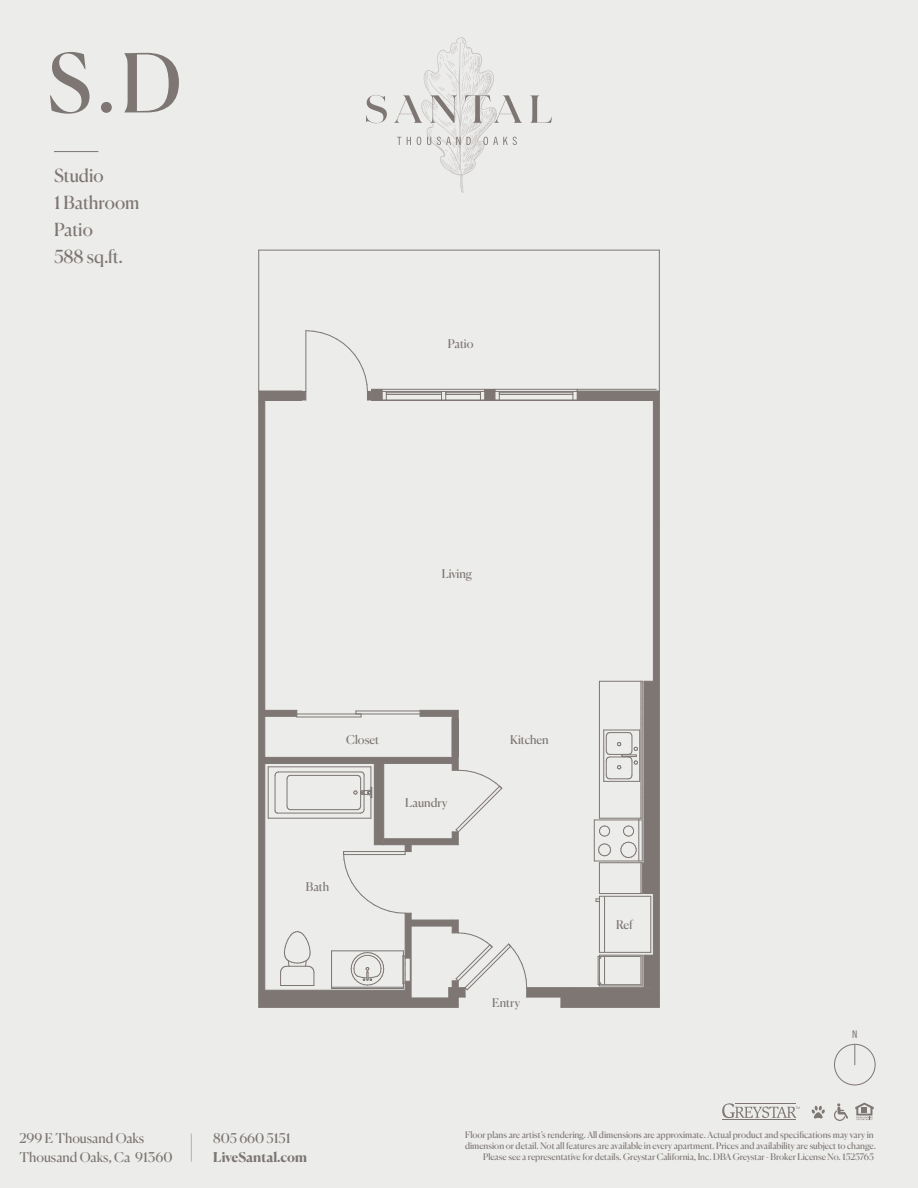
<style>
.page{position:relative;width:918px;height:1188px;background:#ececeb}
.page>*{position:absolute;margin:0;border:0;box-sizing:border-box;transform-origin:0 0}
.t1{font:81px "Canela";color:#7d7673}
.t2{font:18px/27px "Canela";color:#7d7673}
.t3{font:13.5px/18.6px "Canela";color:#7d7673}
.t4{font:700 13.5px "Canela";color:#7d7673}
.t5{font:12px "Canela";color:#7d7673}
.t6{font:10.5px "Trade Gothic LT Std Cn 18";color:#7d7673}
.t7{font:9px/10.8px "Canela";letter-spacing:-.005em;color:#7d7673;text-align:right}
</style>
<div class="page">
<svg style="left:191px;top:1134px;width:1px;height:28px"></svg>
<div style="left:834px;top:1044px;width:42px;height:41px;border:1px solid #7d7673;border-radius:50%"></div>
<svg style="left:854px;top:1044px;width:1px;height:21px"></svg>
<svg style="left:855px;top:1103px;width:19px;height:17px"></svg>
<svg style="left:834px;top:1103px;width:14px;height:18px"></svg>
<svg style="left:366px;top:37px;width:186px;height:156px"></svg>
<svg style="left:811px;top:1106px;width:14px;height:13px"></svg>
<hr style="left:723px;top:1119px;width:73px;height:1px;background:#7d7673">
<svg style="left:722px;top:1103px;width:78px;height:15px"></svg>
<hr style="left:54px;top:151px;width:44px;height:1px;background:#7d7673">
<svg style="left:599px;top:401px;width:60px;height:280px"></svg>
<svg style="left:259px;top:409px;width:7px;height:272px;background:#8a8481"></svg>
<hr style="left:653px;top:400px;width:1px;height:114px;background:#7d7673">
<hr style="left:653px;top:514px;width:1px;height:167px;background:#7d7673">
<hr style="left:659px;top:523px;width:1px;height:475px;background:#7d7673">
<hr style="left:659px;top:400px;width:1px;height:123px;background:#7d7673">
<hr style="left:258px;top:400px;width:1px;height:598px;background:#7d7673">
<hr style="left:264px;top:523px;width:1px;height:187px;background:#7d7673">
<hr style="left:264px;top:400px;width:1px;height:123px;background:#7d7673">
<hr style="left:382px;top:389px;width:103px;height:1px;background:#7d7673">
<hr style="left:495px;top:389px;width:82px;height:1px;background:#7d7673">
<hr style="left:499px;top:394px;width:74px;height:1px;background:#7d7673">
<hr style="left:499px;top:392px;width:74px;height:1px;background:#7d7673">
<hr style="left:499px;top:400px;width:74px;height:1px;background:#7d7673">
<hr style="left:499px;top:391px;width:74px;height:1px;background:#7d7673">
<hr style="left:386px;top:394px;width:56px;height:1px;background:#7d7673">
<hr style="left:386px;top:392px;width:56px;height:1px;background:#7d7673">
<svg style="left:258px;top:330px;width:129px;height:79px"></svg>
<hr style="left:386px;top:400px;width:56px;height:1px;background:#7d7673">
<hr style="left:386px;top:391px;width:56px;height:1px;background:#7d7673">
<svg style="left:573px;top:389px;width:87px;height:12px"></svg>
<hr style="left:446px;top:394px;width:34px;height:1px;background:#7d7673">
<svg style="left:480px;top:389px;width:20px;height:12px"></svg>
<hr style="left:446px;top:392px;width:34px;height:1px;background:#7d7673">
<hr style="left:446px;top:400px;width:34px;height:1px;background:#7d7673">
<hr style="left:446px;top:391px;width:34px;height:1px;background:#7d7673">
<svg style="left:441px;top:391px;width:5px;height:10px"></svg>
<svg style="left:258px;top:681px;width:402px;height:327px"></svg>
<hr style="left:258px;top:250px;width:1px;height:141px;background:#7d7673">
<hr style="left:259px;top:250px;width:400px;height:1px;background:#7d7673">
<hr style="left:659px;top:250px;width:1px;height:141px;background:#7d7673">
<div style="left:262px;top:992px;width:146px;height:11px;background:#7d7673"></div>
<div style="left:452px;top:719px;width:6px;height:37px;background:#7d7673"></div>
<div style="left:452px;top:719px;width:7px;height:37px;border:1px solid #7d7673"></div>
<div style="left:567px;top:991px;width:89px;height:11px;background:#7d7673"></div>
<div style="left:567px;top:990px;width:90px;height:12px;border:1px solid #7d7673"></div>
<h1 class="t1" style="left:47px;top:20px;width:136px">S.D</h1>
<h2 class="t2" style="left:54px;top:161px;width:87px">Studio<br>1 Bathroom<br>Patio<br>588 sq.ft.</h2>
<h3 class="t5" style="left:448px;top:334px;width:27px">Patio</h3>
<h3 class="t5" style="left:442px;top:564px;width:32px">Living</h3>
<h3 class="t5" style="left:346px;top:731px;width:34px">Closet</h3>
<h3 class="t5" style="left:405px;top:793px;width:44px">Laundry</h3>
<h3 class="t5" style="left:306px;top:878px;width:25px">Bath</h3>
<h3 class="t5" style="left:510px;top:731px;width:40px">Kitchen</h3>
<h3 class="t5" style="left:492px;top:994px;width:29px">Entry</h3>
<h3 class="t5" style="left:616px;top:915px;width:18px">Ref</h3>
<p class="t6" style="left:852px;top:1028px;width:7px">N</p>
<h3 class="t3" style="left:19px;top:1128px;width:155px">299 E Thousand Oaks<br>Thousand Oaks, Ca 91360</h3>
<h3 class="t3" style="left:213px;top:1128px;width:79px">805 660 5151</h3>
<h3 class="t4" style="left:213px;top:1147px;width:95px">LiveSantal.com</h3>
<p class="t7" style="left:465px;top:1129px;width:413px">Floor plans are artist’s rendering. All dimensions are approximate. Actual product and specifications may vary in dimension or detail. Not all features are available in every apartment. Prices and availability are subject to change.<br>Please see a representative for details. Greystar California, Inc. DBA Greystar - Broker License No. 1525765</p>
</div>
